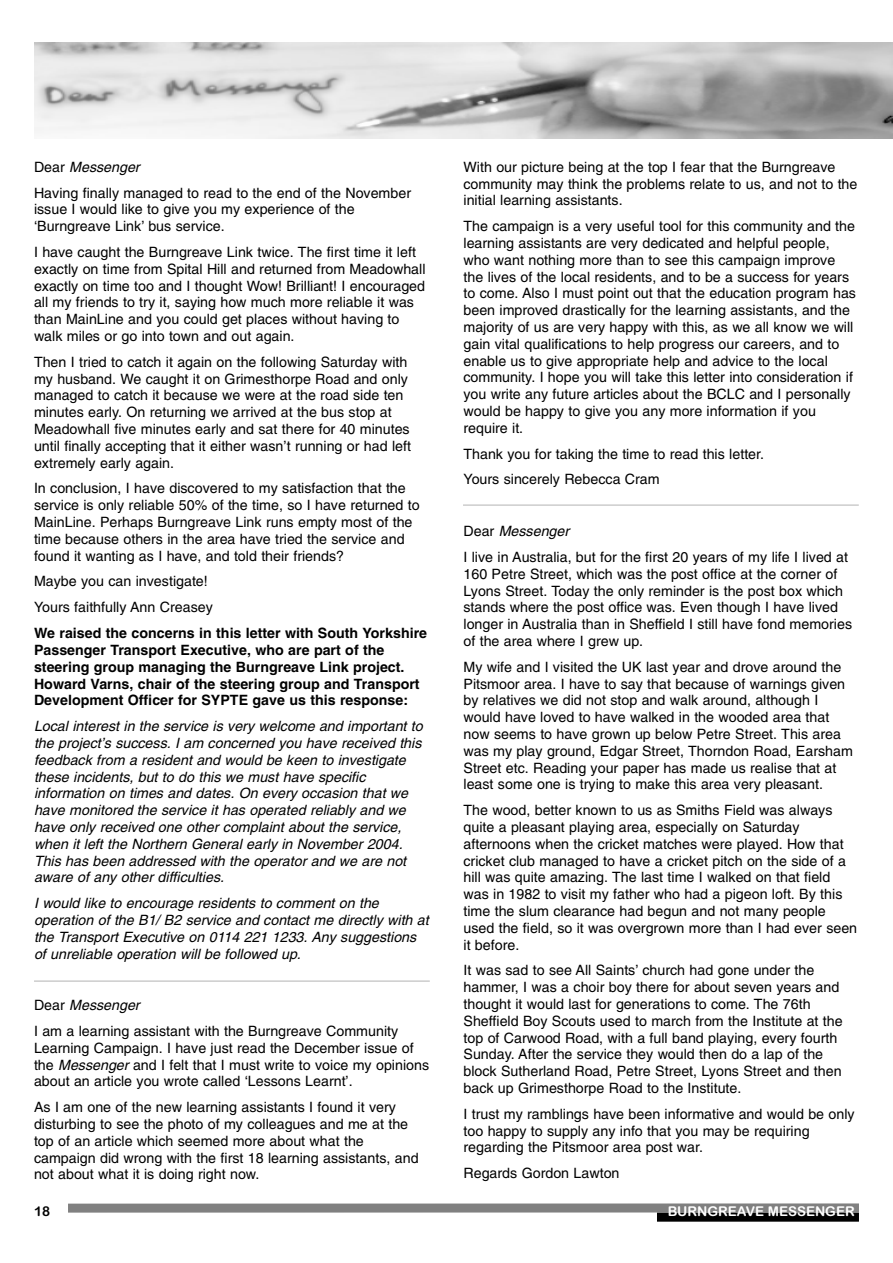
<style>
.page{position:relative;width:893px;height:1263px;background:#fff}
.page>*{position:absolute;margin:0;border:0;box-sizing:border-box;transform-origin:0 0}
.t1{font:14.25px/16.8px "Helvetica";color:#000}
.t2{font:italic 14.25px/16.8px "Helvetica";color:#000}
.t3{font:700 14.25px/16.8px "Helvetica";color:#000}
.t4{font:13.5px "Arial Rounded MT Bold";color:#fff}
.t5{font:13.5px "Arial Rounded MT Bold";color:#000}
.s1{font-style:italic}
</style>
<div class="page">
<div style="left:68px;top:1203px;width:791px;height:9px;background:#808080"></div>
<div style="left:657px;top:1213px;width:202px;height:9px;background:#000"></div>
<img style="left:34px;top:43px;width:859px;height:95px">
<hr style="left:34px;top:980px;width:396px;height:2px;background:#ccc">
<hr style="left:463px;top:504px;width:396px;height:2px;background:#ccc">
<p class="t1" style="left:34px;top:155px;width:379px;line-height:25.8px">Dear <span class="s1">Messenger<br></span>Having finally managed to read to the end of the November</p>
<p class="t1" style="left:34px;top:202px;width:322px">issue I would like to give you my experience of the ‘Burngreave Link’ bus service.</p>
<p class="t1" style="left:34px;top:245px;width:393px">I have caught the Burngreave Link twice. The first time it left exactly on time from Spital Hill and returned from Meadowhall exactly on time too and I thought Wow! Brilliant! I encouraged all my friends to try it, saying how much more reliable it was than MainLine and you could get places without having to walk miles or go into town and out again.</p>
<p class="t1" style="left:34px;top:355px;width:379px">Then I tried to catch it again on the following Saturday with my husband. We caught it on Grimesthorpe Road and only managed to catch it because we were at the road side ten minutes early. On returning we arrived at the bus stop at Meadowhall five minutes early and sat there for 40 minutes until finally accepting that it either wasn’t running or had left extremely early again.</p>
<p class="t1" style="left:34px;top:481px;width:387px">In conclusion, I have discovered to my satisfaction that the service is only reliable 50% of the time, so I have returned to MainLine. Perhaps Burngreave Link runs empty most of the time because others in the area have tried the service and found it wanting as I have, and told their friends?</p>
<p class="t1" style="left:34px;top:570px;width:180px;line-height:25.8px">Maybe you can investigate!<br>Yours faithfully Ann Creasey</p>
<p class="t3" style="left:34px;top:626px;width:395px">We raised the concerns in this letter with South Yorkshire Passenger Transport Executive, who are part of the steering group managing the Burngreave Link project.<br>Howard Varns, chair of the steering group and Transport Development Officer for SYPTE gave us this response:</p>
<p class="t2" style="left:34px;top:719px;width:390px">Local interest in the service is very welcome and important to the project’s success. I am concerned you have received this feedback from a resident and would be keen to investigate these incidents, but to do this we must have specific information on times and dates. On every occasion that we have monitored the service it has operated reliably and we have only received one other complaint about the service, when it left the Northern General early in November 2004.<br>This has been addressed with the operator and we are not aware of any other difficulties.</p>
<p class="t2" style="left:34px;top:896px;width:396px">I would like to encourage residents to comment on the operation of the B1/ B2 service and contact me directly with at the Transport Executive on 0114 221 1233. Any suggestions of unreliable operation will be followed up.</p>
<p class="t1" style="left:34px;top:993px;width:366px;line-height:25.8px">Dear <span class="s1">Messenger<br></span>I am a learning assistant with the Burngreave Community</p>
<p class="t1" style="left:34px;top:1040px;width:397px">Learning Campaign. I have just read the December issue of the <span class="s1">Messenger</span> and I felt that I must write to voice my opinions about an article you wrote called ‘Lessons Learnt’.</p>
<p class="t1" style="left:34px;top:1100px;width:386px">As I am one of the new learning assistants I found it very disturbing to see the photo of my colleagues and me at the top of an article which seemed more about what the campaign did wrong with the first 18 learning assistants, and not about what it is doing right now.</p>
<p class="t1" style="left:463px;top:160px;width:395px">With our picture being at the top I fear that the Burngreave community may think the problems relate to us, and not to the initial learning assistants.</p>
<p class="t1" style="left:463px;top:219px;width:394px">The campaign is a very useful tool for this community and the learning assistants are very dedicated and helpful people, who want nothing more than to see this campaign improve the lives of the local residents, and to be a success for years to come. Also I must point out that the education program has been improved drastically for the learning assistants, and the majority of us are very happy with this, as we all know we will gain vital qualifications to help progress our careers, and to enable us to give appropriate help and advice to the local community. I hope you will take this letter into consideration if you write any future articles about the BCLC and I personally would be happy to give you any more information if you require it.</p>
<p class="t1" style="left:463px;top:442px;width:302px;line-height:25.8px">Thank you for taking the time to read this letter.<br>Yours sincerely Rebecca Cram</p>
<p class="t1" style="left:463px;top:519px;width:386px;line-height:25.8px">Dear <span class="s1">Messenger<br></span>I live in Australia, but for the first 20 years of my life I lived at</p>
<p class="t1" style="left:463px;top:566px;width:390px">160 Petre Street, which was the post office at the corner of Lyons Street. Today the only reminder is the post box which stands where the post office was. Even though I have lived longer in Australia than in Sheffield I still have fond memories of the area where I grew up.</p>
<p class="t1" style="left:463px;top:659px;width:391px">My wife and I visited the UK last year and drove around the Pitsmoor area. I have to say that because of warnings given by relatives we did not stop and walk around, although I would have loved to have walked in the wooded area that now seems to have grown up below Petre Street. This area was my play ground, Edgar Street, Thorndon Road, Earsham Street etc. Reading your paper has made us realise that at least some one is trying to make this area very pleasant.</p>
<p class="t1" style="left:463px;top:803px;width:395px">The wood, better known to us as Smiths Field was always quite a pleasant playing area, especially on Saturday afternoons when the cricket matches were played. How that cricket club managed to have a cricket pitch on the side of a hill was quite amazing. The last time I walked on that field was in 1982 to visit my father who had a pigeon loft. By this time the slum clearance had begun and not many people used the field, so it was overgrown more than I had ever seen it before.</p>
<p class="t1" style="left:463px;top:963px;width:381px">It was sad to see All Saints’ church had gone under the hammer, I was a choir boy there for about seven years and thought it would last for generations to come. The 76th Sheffield Boy Scouts used to march from the Institute at the top of Carwood Road, with a full band playing, every fourth Sunday. After the service they would then do a lap of the block Sutherland Road, Petre Street, Lyons Street and then back up Grimesthorpe Road to the Institute.</p>
<p class="t1" style="left:463px;top:1106px;width:393px">I trust my ramblings have been informative and would be only too happy to supply any info that you may be requiring regarding the Pitsmoor area post war.</p>
<p class="t1" style="left:463px;top:1166px;width:158px">Regards Gordon Lawton</p>
<p class="t5" style="left:34px;top:1203px;width:18px">18</p>
<p class="t4" style="left:668px;top:1203px;width:188px">BURNGREAVE MESSENGER</p>
</div>
